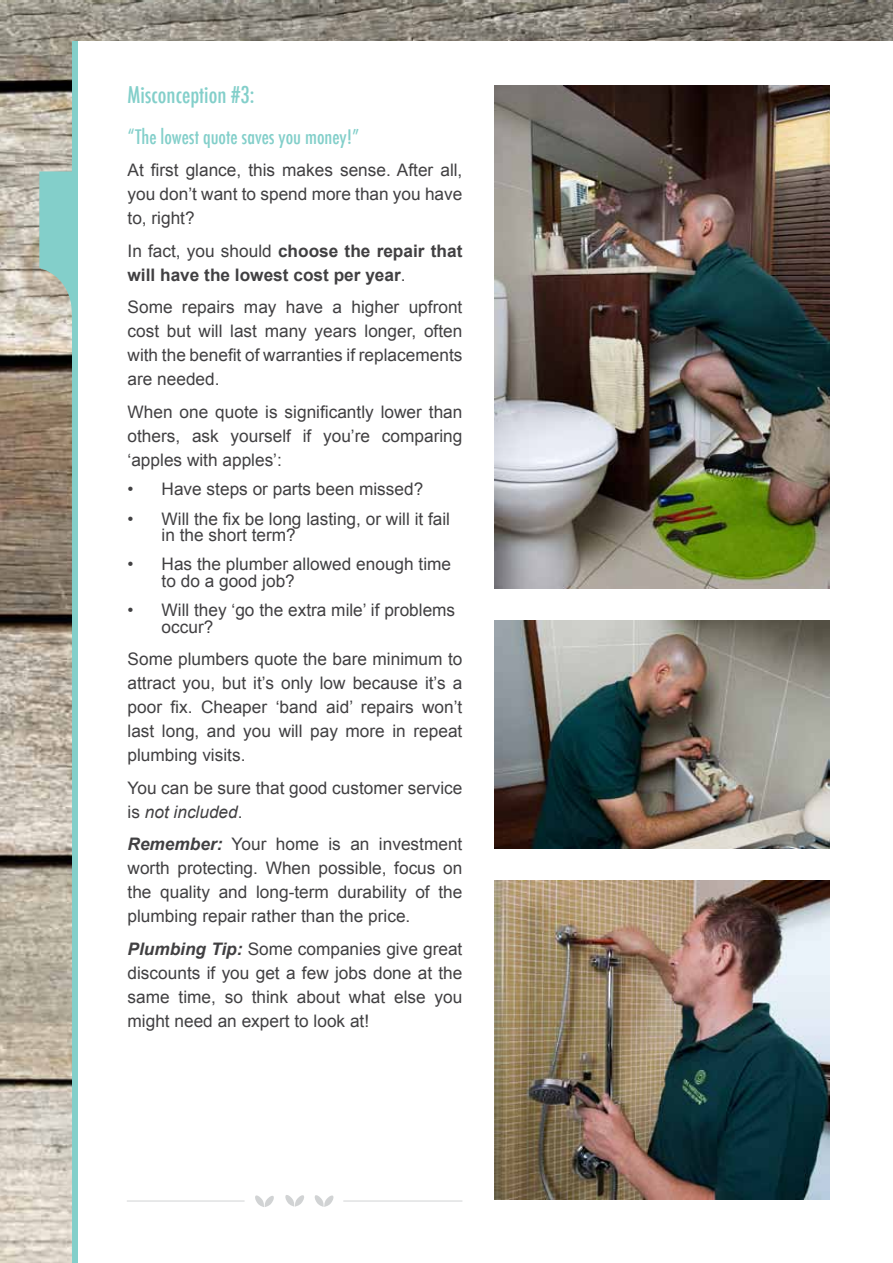
<style>
.page{position:relative;width:893px;height:1263px;background:#fff}
.page>*{position:absolute;margin:0;border:0;box-sizing:border-box;transform-origin:0 0}
.t1{font:500 condensed 22.5px "Futura";color:#83cfca}
.t2{font:500 condensed 19.5px "Futura";color:#83cfca}
.t3{font:17.25px/24px "Arial";color:#414042;text-align:justify}
.t4{font:700 17.25px/24px "Arial";color:#414042}
.s1{font-weight:400}
.s2{font-style:italic}
.s3{font-weight:700;font-style:italic}
</style>
<div class="page">
<img style="left:0;top:0;width:893px;height:1263px">
<div style="left:78px;top:42px;width:815px;height:1221px;background:#fff"></div>
<svg style="left:39px;top:171px;width:33px;height:184px;background:#a3cac1"></svg>
<div style="left:72px;top:42px;width:6px;height:1221px;background:#83cfca"></div>
<svg style="left:255px;top:1195px;width:19px;height:12px"></svg>
<svg style="left:285px;top:1195px;width:19px;height:11px"></svg>
<svg style="left:314px;top:1195px;width:20px;height:12px"></svg>
<hr style="left:127px;top:1201px;width:118px;height:1px;background:#d1d3d4">
<hr style="left:343px;top:1201px;width:119px;height:1px;background:#d1d3d4">
<img style="left:494px;top:85px;width:335px;height:504px">
<img style="left:494px;top:621px;width:335px;height:227px">
<img style="left:494px;top:880px;width:335px;height:319px">
<h1 class="t1" style="left:128px;top:80px;width:128px">Misconception #3:</h1>
<p class="t2" style="left:128px;top:124px;width:233px">“The lowest quote saves you money!”</p>
<p class="t3" style="left:128px;top:159px;width:336px">At first glance, this makes sense. After all, you don’t want to spend more than you have to, right?</p>
<p class="t4" style="left:128px;top:239px;width:336px"><span class="s1">In fact, you should</span> choose the repair that will have the lowest cost per year<span class="s1">.</span></p>
<p class="t3" style="left:128px;top:296px;width:336px">Some repairs may have a higher upfront cost but will last many years longer, often with the benefit of warranties if replacements are needed.</p>
<p class="t3" style="left:128px;top:400px;width:336px">When one quote is significantly lower than others, ask yourself if you’re comparing ‘apples with apples’:</p>
<p class="t3" style="left:128px;top:477px;width:297px">• Have steps or parts been missed?</p>
<p class="t3" style="left:162px;top:510px;width:290px;line-height:16.5px;text-indent:-34px">• Will the fix be long lasting, or will it fail in the short term?</p>
<p class="t3" style="left:162px;top:556px;width:291px;line-height:16.5px;text-indent:-34px">• Has the plumber allowed enough time to do a good job?</p>
<p class="t3" style="left:162px;top:602px;width:295px;line-height:16.5px;text-indent:-34px">• Will they ‘go the extra mile’ if problems occur?</p>
<p class="t3" style="left:128px;top:647px;width:336px">Some plumbers quote the bare minimum to attract you, but it’s only low because it’s a poor fix. Cheaper ‘band aid’ repairs won’t last long, and you will pay more in repeat plumbing visits.</p>
<p class="t3" style="left:128px;top:776px;width:336px">You can be sure that good customer service is <span class="s2">not included</span>.</p>
<p class="t3" style="left:128px;top:832px;width:336px"><span class="s3">Remember:</span> Your home is an investment worth protecting. When possible, focus on the quality and long-term durability of the plumbing repair rather than the price.</p>
<p class="t3" style="left:128px;top:937px;width:336px"><span class="s3">Plumbing Tip:</span> Some companies give great discounts if you get a few jobs done at the same time, so think about what else you might need an expert to look at!</p>
</div>
